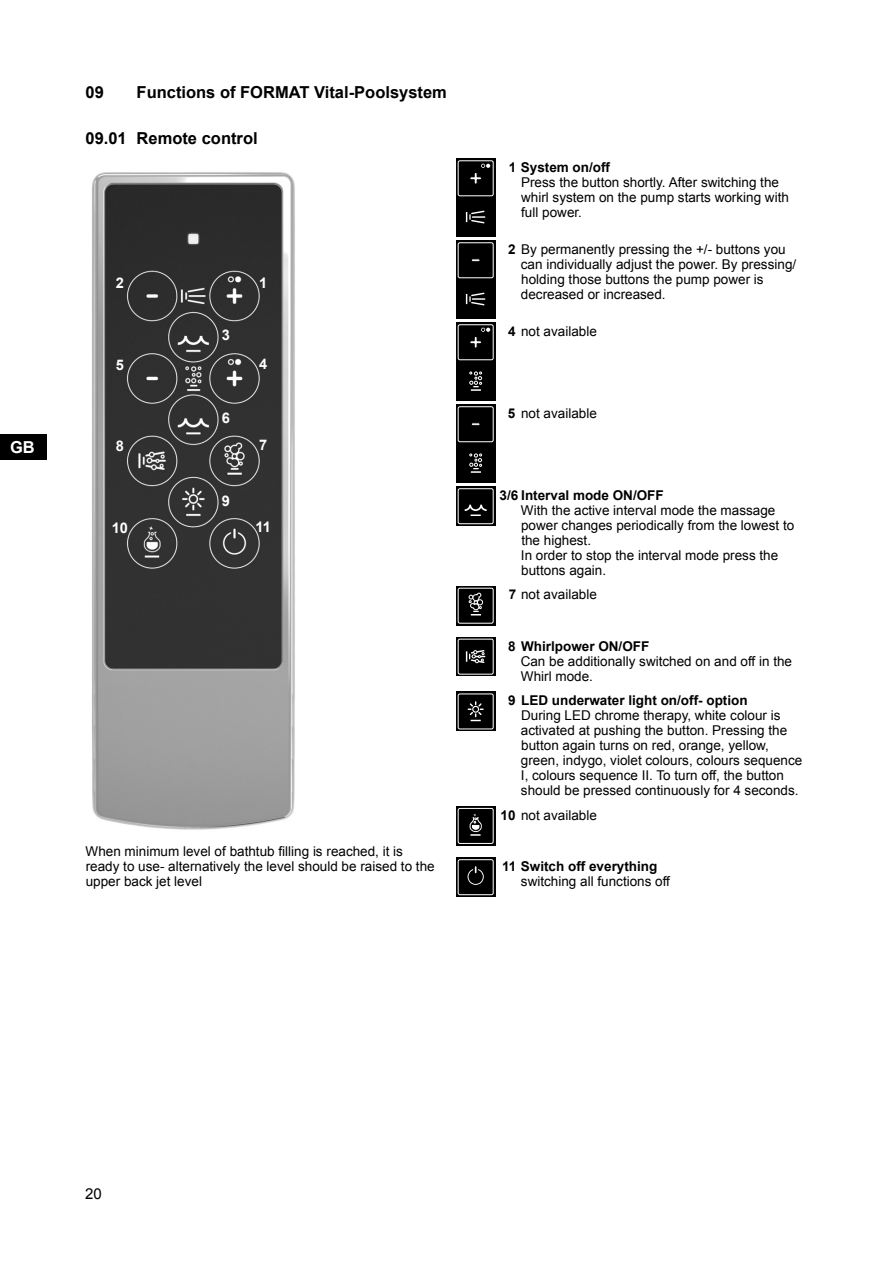
<style>
.page{position:relative;width:893px;height:1263px;background:#fff}
.page>*{position:absolute;margin:0;border:0;box-sizing:border-box;transform-origin:0 0}
.t1{font:700 16.5px "Arial";color:#000}
.t2{font:700 16.5px "Arial";color:#fff}
.t3{font:15px "Arial";color:#000}
.t4{font:700 14.7px "Arial";color:#fff}
.t5{font:13.5px/15px "Arial";color:#000}
.t6{font:700 13.5px "Arial";color:#000}
.s1{font-weight:700}
</style>
<div class="page">
<div style="left:0;top:434px;width:47px;height:25px;background:#000"></div>
<img style="left:92px;top:172px;width:203px;height:658px">
<div style="left:122px;top:613px;width:138px;height:37px;background:#313131"></div>
<svg style="left:456px;top:159px;width:39px;height:367px;background:#1a1a1a"></svg>
<svg style="left:456px;top:586px;width:39px;height:39px;background:#2a2a2a"></svg>
<svg style="left:456px;top:637px;width:39px;height:39px;background:#292929"></svg>
<svg style="left:456px;top:692px;width:39px;height:39px;background:#232323"></svg>
<svg style="left:456px;top:806px;width:39px;height:40px;background:#262626"></svg>
<svg style="left:456px;top:857px;width:39px;height:40px;background:#1e1e1e"></svg>
<p class="t1" style="left:86px;top:83px;width:20px">09</p>
<p class="t1" style="left:137px;top:83px;width:312px">Functions of FORMAT Vital-Poolsystem</p>
<p class="t1" style="left:86px;top:129px;width:174px">09.01 Remote control</p>
<p class="t2" style="left:10px;top:438px;width:26px">GB</p>
<p class="t4" style="left:116px;top:274px;width:10px">2</p>
<p class="t4" style="left:222px;top:326px;width:10px">3</p>
<p class="t4" style="left:259px;top:274px;width:10px">1</p>
<p class="t4" style="left:116px;top:356px;width:10px">5</p>
<p class="t4" style="left:259px;top:356px;width:10px">4</p>
<p class="t4" style="left:222px;top:410px;width:10px">6</p>
<p class="t4" style="left:116px;top:438px;width:10px">8</p>
<p class="t4" style="left:259px;top:437px;width:10px">7</p>
<p class="t4" style="left:222px;top:493px;width:10px">9</p>
<p class="t4" style="left:112px;top:520px;width:18px">10</p>
<p class="t4" style="left:256px;top:518px;width:17px">11</p>
<p class="t5" style="left:86px;top:844px;width:351px">When minimum level of bathtub filling is reached, it is ready to use- alternatively the level should be raised to the upper back jet level</p>
<p class="t6" style="left:509px;top:160px;width:103px">1 System on/off</p>
<p class="t5" style="left:521px;top:175px;width:269px">Press the button shortly. After switching the whirl system on the pump starts working with full power.</p>
<p class="t5" style="left:521px;top:242px;width:277px;text-indent:-13px"><span class="s1">2</span> By permanently pressing the +/- buttons you can individually adjust the power. By pressing/ holding those buttons the pump power is decreased or increased.</p>
<p class="t5" style="left:508px;top:324px;width:90px"><span class="s1">4</span> not available</p>
<p class="t5" style="left:508px;top:406px;width:91px"><span class="s1">5</span> not available</p>
<p class="t6" style="left:500px;top:488px;width:166px">3/6 Interval mode ON/OFF</p>
<p class="t5" style="left:521px;top:503px;width:275px">With the active interval mode the massage power changes periodically from the lowest to the highest.<br>In order to stop the interval mode press the buttons again.</p>
<p class="t5" style="left:509px;top:587px;width:89px"><span class="s1">7</span> not available</p>
<p class="t6" style="left:508px;top:638px;width:143px">8 Whirlpower ON/OFF</p>
<p class="t5" style="left:521px;top:654px;width:273px">Can be additionally switched on and off in the<br>Whirl mode.</p>
<p class="t6" style="left:508px;top:693px;width:241px">9 LED underwater light on/off- option</p>
<p class="t5" style="left:521px;top:708px;width:283px">During LED chrome therapy, white colour is activated at pushing the button. Pressing the button again turns on red, orange, yellow, green, indygo, violet colours, colours sequence I, colours sequence II. To turn off, the button should be pressed continuously for 4 seconds.</p>
<p class="t5" style="left:500px;top:807px;width:98px"><span class="s1">10</span> not available</p>
<p class="t6" style="left:502px;top:859px;width:157px">11 Switch off everything</p>
<p class="t5" style="left:521px;top:874px;width:151px">switching all functions off</p>
<p class="t3" style="left:85px;top:1186px;width:18px">20</p>
</div>
